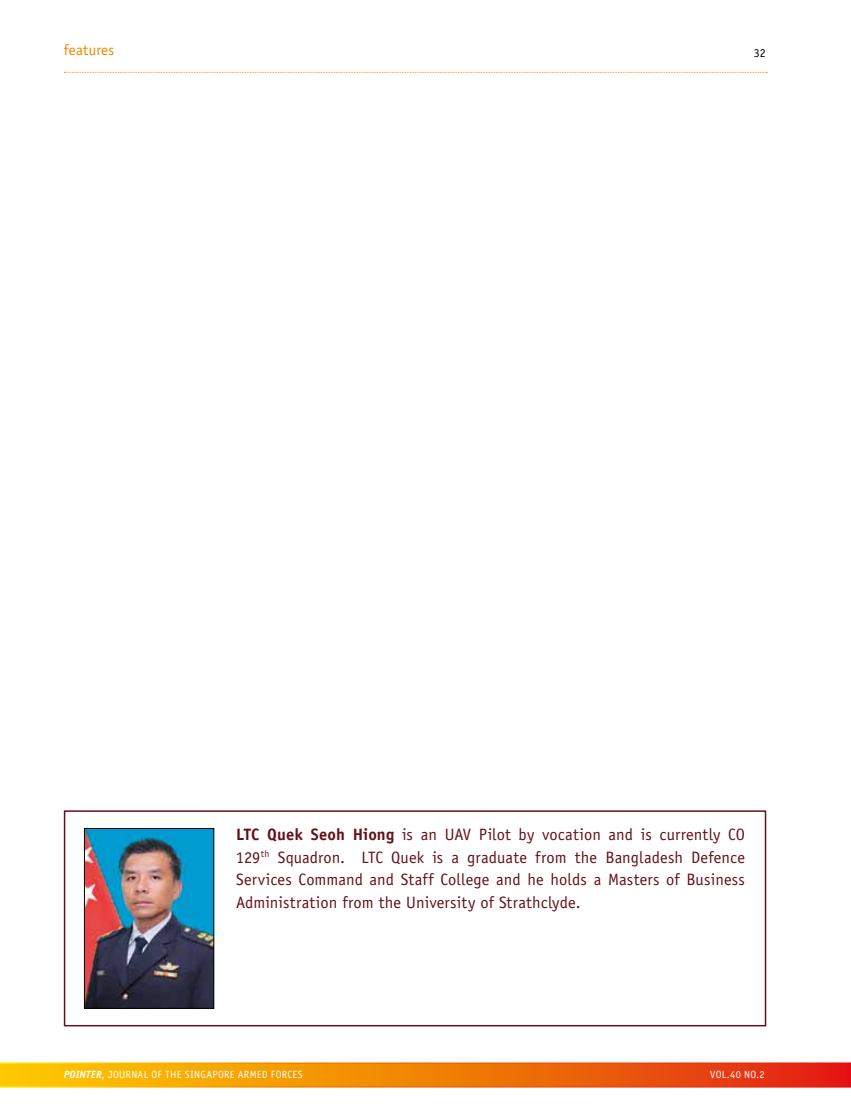
<style>
.page{position:relative;width:851px;height:1106px;background:#fff}
.page>*{position:absolute;margin:0;border:0;box-sizing:border-box;transform-origin:0 0}
.t1{font:16.5px/22.5px "Officina Sans Std";letter-spacing:.005em;color:#63121b}
.t2{font:15px "Officina Sans Std";letter-spacing:.015em;color:#f18500}
.t3{font:12px "Officina Sans Std";color:#000}
.t4{font:10.5px "Officina Sans Std";letter-spacing:.115em;color:#fff}
.t5{font:10.5px "Officina Sans Std";letter-spacing:.05em;color:#fff}
.s1{font-weight:700}
.s2{font-weight:700;font-style:italic}
</style>
<div class="page">
<svg style="left:0;top:1062px;width:850px;height:26px;background:#f07f0e"></svg>
<svg style="left:64px;top:72px;width:703px;height:1px"></svg>
<div style="left:64px;top:810px;width:702px;height:216px;border:2px solid #63121b"></div>
<img style="left:86px;top:830px;width:126px;height:176px">
<div style="left:84px;top:828px;width:130px;height:180px;border:1px solid #000"></div>
<p class="t2" style="left:64px;top:41px;width:52px">features</p>
<p class="t3" style="left:753px;top:46px;width:13px">32</p>
<p class="t1" style="left:236px;top:823px;width:510px"><span class="s1">LTC Quek Seoh Hiong</span> is an UAV Pilot by vocation and is currently CO 129<sup>th</sup> Squadron. LTC Quek is a graduate from the Bangladesh Defence Services Command and Staff College and he holds a Masters of Business Administration from the University of Strathclyde.</p>
<p class="t4" style="left:64px;top:1068px;width:238px"><span class="s2">POINTER</span><span class="s1">,</span> Journal of th e singapore armed forces</p>
<p class="t5" style="left:710px;top:1068px;width:56px">Vol.40 N o.2</p>
</div>
